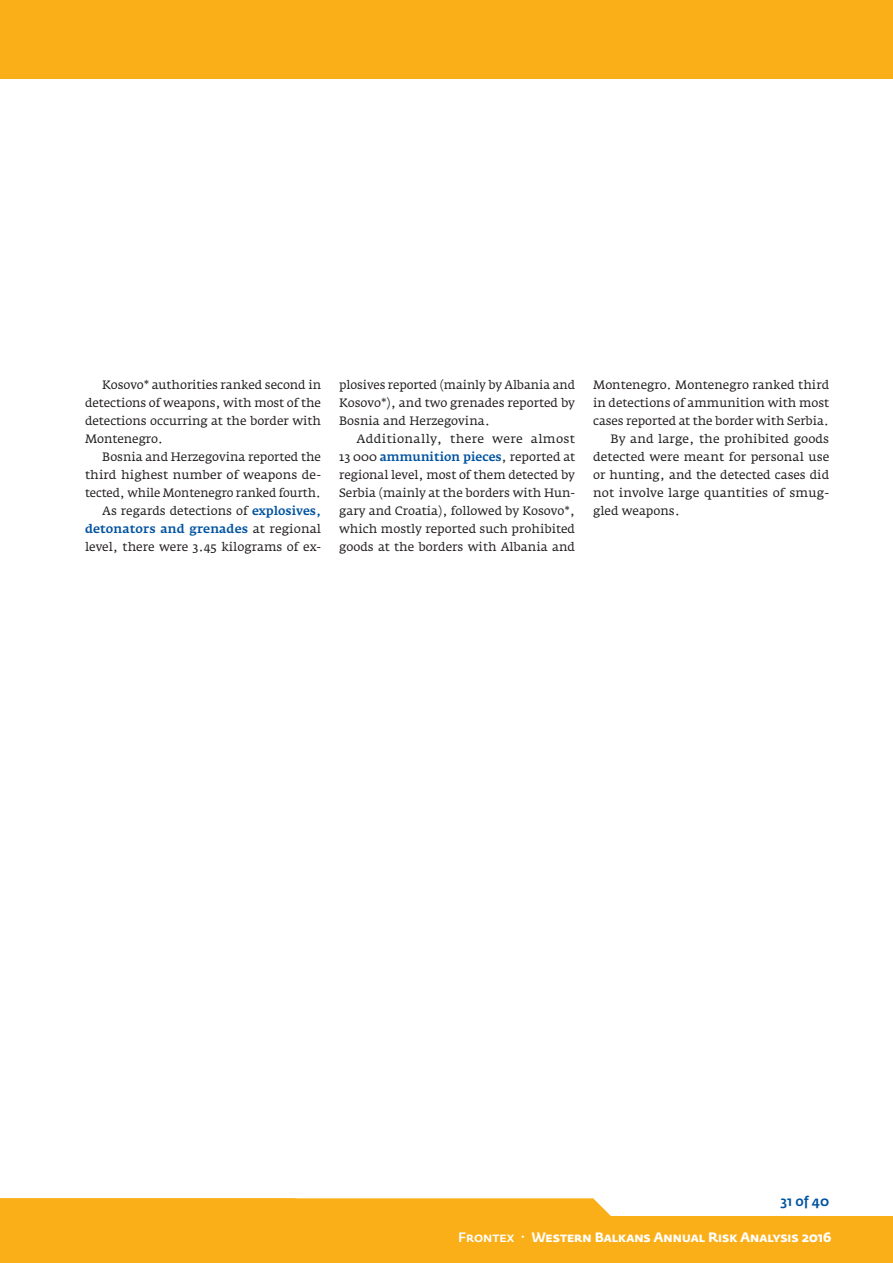
<style>
.page{position:relative;width:893px;height:1263px;background:#fff}
.page>*{position:absolute;margin:0;border:0;box-sizing:border-box;transform-origin:0 0}
.t1{font:700 13.5px "Fedra Sans Pro";color:#fff}
.t2{font:500 13.5px "Fedra Sans Pro";color:#0153a0}
.RAU_body{font:12px/18px "Fedra Serif A Pro";color:#231f20;text-align:justify}
.s1{font-weight:500;color:#0153a0}
.s2{font-weight:500}
</style>
<div class="page">
<div style="left:0;top:0;width:893px;height:79px;background:#faaf18"></div>
<div style="left:0;top:1216px;width:893px;height:47px;background:#faaf18"></div>
<div style="left:0;top:1198px;width:611px;height:18px;background:#faaf18"></div>
<p class="RAU_body" style="left:85px;top:376px;width:238px;text-indent:17px">Kosovo* authorities ranked second in detections of weapons, with most of the detections occurring at the border with Montenegro.</p>
<p class="RAU_body" style="left:85px;top:448px;width:238px;text-indent:17px">Bosnia and Herzegovina reported the third highest number of weapons de&shy;tected, while Montenegro ranked fourth.</p>
<p class="RAU_body" style="left:85px;top:502px;width:238px;text-indent:17px">As regards detections of <span class="s1">explosives, detonators and grenades</span> at regional level, there were 3.45 kilograms of ex-</p>
<p class="RAU_body" style="left:339px;top:376px;width:238px">plosives reported (mainly by Albania and Kosovo*), and two grenades reported by Bosnia and Herzegovina.</p>
<p class="RAU_body" style="left:339px;top:430px;width:238px;text-indent:17px">Additionally, there were almost 13 000 <span class="s1">ammunition pieces</span>, reported at regional level, most of them detected by Serbia (mainly at the borders with Hun&shy;gary and Croatia), followed by Kosovo*, which mostly reported such prohibited goods at the borders with Albania and</p>
<p class="RAU_body" style="left:593px;top:376px;width:238px">Montenegro. Montenegro ranked third in detections of ammunition with most cases reported at the border with Serbia.</p>
<p class="RAU_body" style="left:593px;top:430px;width:238px;text-indent:17px">By and large, the prohibited goods detected were meant for personal use or hunting, and the detected cases did not involve large quantities of smug&shy;gled weapons.</p>
<p class="t2" style="left:780px;top:1191px;width:50px">31 of 40</p>
<p class="t1" style="left:458px;top:1226px;width:375px"><span class="s2">Frontex</span> · Western Balkans Annual Risk Analysis 2016</p>
</div>
